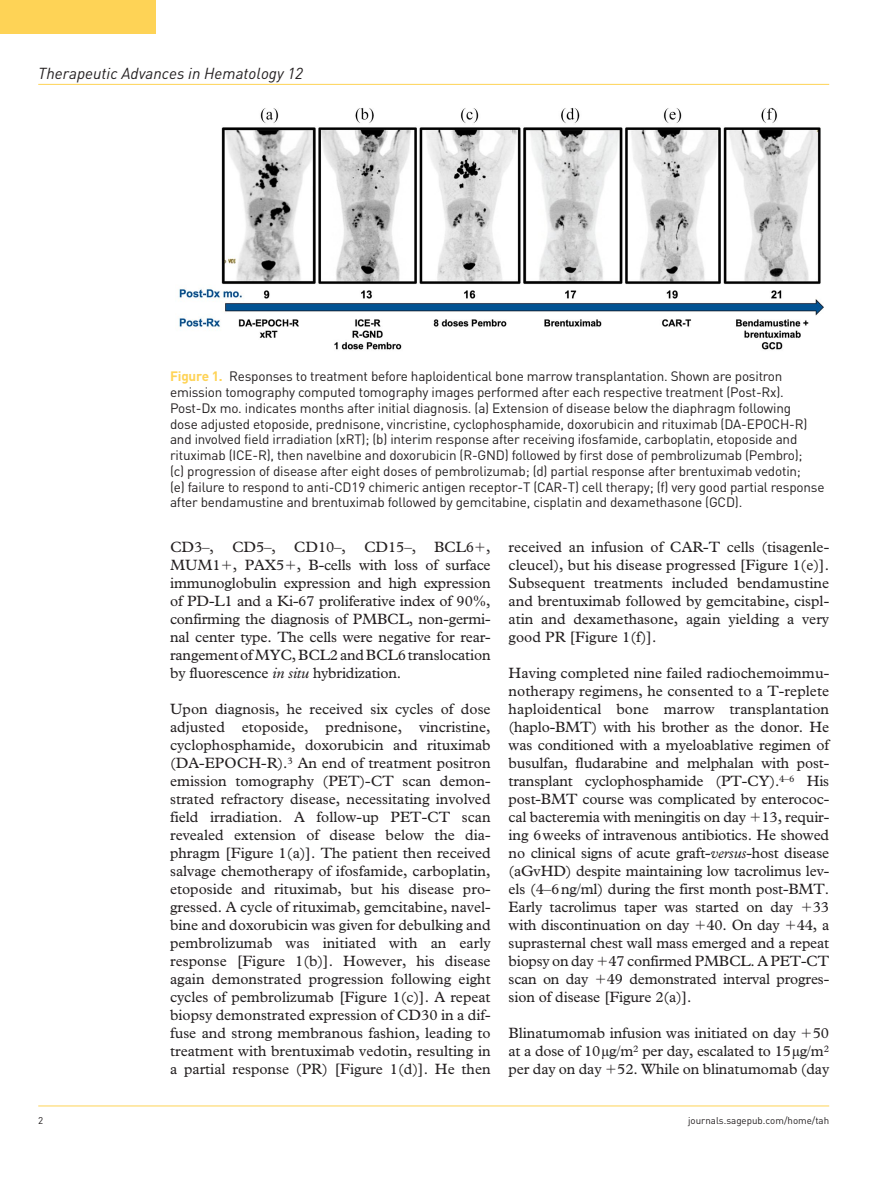
<style>
.page{position:relative;width:893px;height:1191px;background:#fff}
.page>*{position:absolute;margin:0;border:0;box-sizing:border-box;transform-origin:0 0}
.t1{font:italic 15.75px "DIN";color:#231f20}
.t2{font:15px/18px "Plantin Std";letter-spacing:-.01em;color:#231f20;text-align:justify}
.t3{font:13.5px/15.8px "DIN";letter-spacing:-.015em;color:#231f20}
.t4{font:9.75px "DIN";color:#231f20}
.s1{font-weight:700;color:#fed356}
.s2{font-style:italic}
</style>
<div class="page">
<hr style="left:38px;top:84px;width:791px;height:1px;background:#fed356">
<hr style="left:38px;top:1105px;width:791px;height:1px;background:#fed356">
<div style="left:0;top:0;width:155px;height:34px;background:#fed356"></div>
<img style="left:179px;top:107px;width:645px;height:243px">
<p class="t1" style="left:38px;top:63px;width:266px">Therapeutic Advances in Hematology 12</p>
<p class="t3" style="left:170px;top:368px;width:656px"><span class="s1">Figure 1.</span> Responses to treatment before haploidentical bone marrow transplantation. Shown are positron emission tomography computed tomography images performed after each respective treatment (Post-Rx).<br>Post-Dx mo. indicates months after initial diagnosis. (a) Extension of disease below the diaphragm following<br>dose adjusted etoposide, prednisone, vincristine, cyclophosphamide, doxorubicin and rituximab (DA-EPOCH-R) and involved field irradiation (xRT); (b) interim response after receiving ifosfamide, carboplatin, etoposide and rituximab (ICE-R), then navelbine and doxorubicin (R-GND) followed by first dose of pembrolizumab (Pembro);<br>(c) progression of disease after eight doses of pembrolizumab; (d) partial response after brentuximab vedotin;<br>(e) failure to respond to anti-CD19 chimeric antigen receptor-T (CAR-T) cell therapy; (f) very good partial response after bendamustine and brentuximab followed by gemcitabine, cisplatin and dexamethasone (GCD).</p>
<p class="t2" style="left:170px;top:538px;width:322px">CD3–, CD5–, CD10–, CD15–, BCL6 , MUM1 , PAX5 , B-cells with loss of surface immunoglobulin expression and high expression of PD-L1 and a Ki-67 proliferative index of 90%, confirming the diagnosis of PMBCL, non-germi&shy;nal center type. The cells were negative for rear&shy;rangement of MYC, BCL2 and BCL6 translocation by fluorescence <span class="s2">in situ</span> hybridization.</p>
<p class="t2" style="left:170px;top:700px;width:322px">Upon diagnosis, he received six cycles of dose adjusted etoposide, prednisone, vincristine, cyclophosphamide, doxorubicin and rituximab (DA-EPOCH-R).<sup>3</sup> An end of treatment positron emission tomography (PET)-CT scan demon&shy;strated refractory disease, necessitating involved field irradiation. A follow-up PET-CT scan revealed extension of disease below the dia&shy;phragm [Figure 1(a)]. The patient then received salvage chemotherapy of ifosfamide, carboplatin, etoposide and rituximab, but his disease pro&shy;gressed. A cycle of rituximab, gemcitabine, navel&shy;bine and doxorubicin was given for debulking and pembrolizumab was initiated with an early response [Figure 1(b)]. However, his disease again demonstrated progression following eight cycles of pembrolizumab [Figure 1(c)]. A repeat biopsy demonstrated expression of CD30 in a dif&shy;fuse and strong membranous fashion, leading to treatment with brentuximab vedotin, resulting in a partial response (PR) [Figure 1(d)]. He then</p>
<p class="t2" style="left:509px;top:538px;width:322px">received an infusion of CAR-T cells (tisagenle&shy;cleucel), but his disease progressed [Figure 1(e)].<br>Subsequent treatments included bendamustine and brentuximab followed by gemcitabine, cispl&shy;atin and dexamethasone, again yielding a very good PR [Figure 1(f)].</p>
<p class="t2" style="left:509px;top:664px;width:322px">Having completed nine failed radiochemoimmu&shy;notherapy regimens, he consented to a T-replete haploidentical bone marrow transplantation (haplo-BMT) with his brother as the donor. He was conditioned with a myeloablative regimen of busulfan, fludarabine and melphalan with post&shy;transplant cyclophosphamide (PT-CY).<sup>4–6</sup> His post-BMT course was complicated by enterococ&shy;cal bacteremia with meningitis on day 13, requir&shy;ing 6weeks of intravenous antibiotics. He showed no clinical signs of acute graft-<span class="s2">versus</span>-host disease (aGvHD) despite maintaining low tacrolimus lev&shy;els (4–6ng/ml) during the first month post-BMT.<br>Early tacrolimus taper was started on day</p>
<p class="t2" style="left:509px;top:898px;width:322px;text-indent:304px">33 with discontinuation on day 40. On day 44, a suprasternal chest wall mass emerged and a repeat biopsy on day 47 confirmed PMBCL. A PET-CT scan on day 49 demonstrated interval progres&shy;sion of disease [Figure 2(a)].</p>
<p class="t2" style="left:509px;top:1024px;width:322px">Blinatumomab infusion was initiated on day 50 at a dose of 10µg/m<sup>2</sup> per day, escalated to 15µg/m<sup>2 </sup>per day on day 52. While on blinatumomab (day</p>
<p class="t4" style="left:38px;top:1114px;width:7px">2</p>
<p class="t4" style="left:688px;top:1114px;width:143px">journals.sagepub.com/home/tah</p>
</div>
